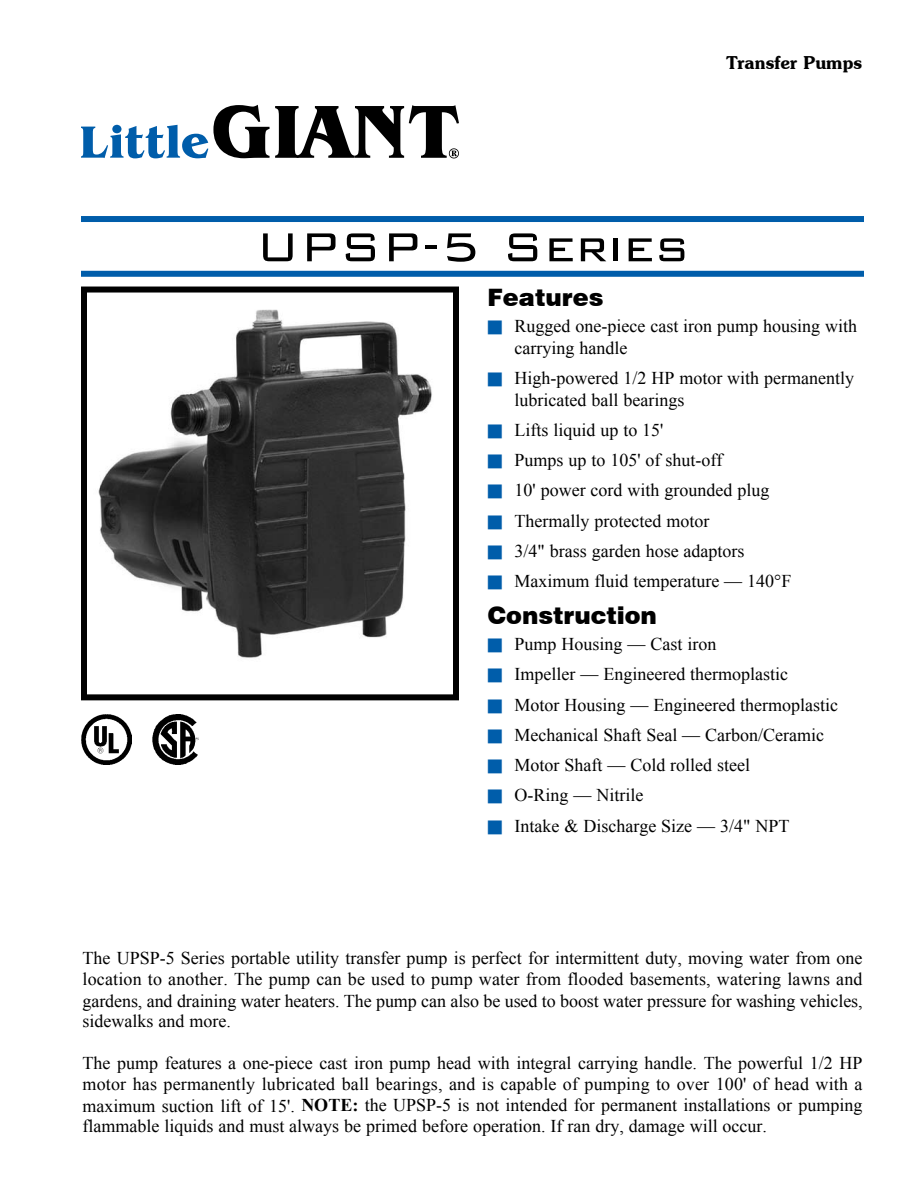
<style>
.page{position:relative;width:918px;height:1188px;background:#fff}
.page>*{position:absolute;margin:0;border:0;box-sizing:border-box;transform-origin:0 0}
.t1{font:300 54px "Bank Gothic BT";color:#000}
.t2{font:900 24px "Swiss 721 BT";color:#000}
.t3{font:18px/21px "Times New Roman";color:#000}
.t4{font:600 18px "Souvenir IT Cby BT";color:#000}
.s1{color:#005daa}
.s2{font-weight:700}
</style>
<div class="page">
<img style="left:98px;top:309px;width:334px;height:349px">
<div style="left:81px;top:287px;width:378px;height:413px;border:6px solid #000"></div>
<img style="left:81px;top:715px;width:50px;height:50px">
<img style="left:152px;top:715px;width:46px;height:50px">
<div style="left:81px;top:216px;width:783px;height:6px;background:#005daa"></div>
<div style="left:81px;top:271px;width:783px;height:6px;background:#005daa"></div>
<svg style="left:81px;top:105px;width:378px;height:53px"></svg>
<p class="t4" style="left:726px;top:51px;width:138px">Transfer Pumps</p>
<h1 class="t1" style="left:256px;top:219px;width:435px">UPSP-5 Series</h1>
<h2 class="t2" style="left:488px;top:283px;width:118px">Features</h2>
<p class="t3" style="left:515px;top:315px;width:344px;line-height:21.6px;text-indent:-27px"><span class="s1">■</span> Rugged one-piece cast iron pump housing with carrying handle</p>
<p class="t3" style="left:515px;top:367px;width:341px;line-height:21.6px;text-indent:-27px"><span class="s1">■</span> High-powered 1/2 HP motor with permanently lubricated ball bearings</p>
<p class="t3" style="left:488px;top:419px;width:178px"><span class="s1">■</span> Lifts liquid up to 15'</p>
<p class="t3" style="left:488px;top:449px;width:236px"><span class="s1">■</span> Pumps up to 105' of shut-off</p>
<p class="t3" style="left:488px;top:480px;width:283px"><span class="s1">■</span> 10' power cord with grounded plug</p>
<p class="t3" style="left:488px;top:510px;width:223px"><span class="s1">■</span> Thermally protected motor</p>
<p class="t3" style="left:488px;top:540px;width:259px"><span class="s1">■</span> 3/4" brass garden hose adaptors</p>
<p class="t3" style="left:488px;top:570px;width:305px"><span class="s1">■</span> Maximum fluid temperature — 140°F</p>
<h2 class="t2" style="left:488px;top:601px;width:171px">Construction</h2>
<p class="t3" style="left:488px;top:633px;width:230px"><span class="s1">■</span> Pump Housing — Cast iron</p>
<p class="t3" style="left:488px;top:664px;width:302px"><span class="s1">■</span> Impeller — Engineered thermoplastic</p>
<p class="t3" style="left:488px;top:694px;width:352px"><span class="s1">■</span> Motor Housing — Engineered thermoplastic</p>
<p class="t3" style="left:488px;top:724px;width:338px"><span class="s1">■</span> Mechanical Shaft Seal — Carbon/Ceramic</p>
<p class="t3" style="left:488px;top:754px;width:264px"><span class="s1">■</span> Motor Shaft — Cold rolled steel</p>
<p class="t3" style="left:488px;top:785px;width:157px"><span class="s1">■</span> O-Ring — Nitrile</p>
<p class="t3" style="left:488px;top:815px;width:303px"><span class="s1">■</span> Intake &amp; Discharge Size — 3/4" NPT</p>
<p class="t3" style="left:83px;top:948px;width:782px;text-align:justify">The UPSP-5 Series portable utility transfer pump is perfect for intermittent duty, moving water from one location to another. The pump can be used to pump water from flooded basements, watering lawns and gardens, and draining water heaters. The pump can also be used to boost water pressure for washing vehicles, sidewalks and more.</p>
<p class="t3" style="left:83px;top:1053px;width:782px;text-align:justify">The pump features a one-piece cast iron pump head with integral carrying handle. The powerful 1/2 HP motor has permanently lubricated ball bearings, and is capable of pumping to over 100' of head with a maximum suction lift of 15'. <span class="s2">Note:</span> the UPSP-5 is not intended for permanent installations or pumping flammable liquids and must always be primed before operation. If ran dry, damage will occur.</p>
</div>
